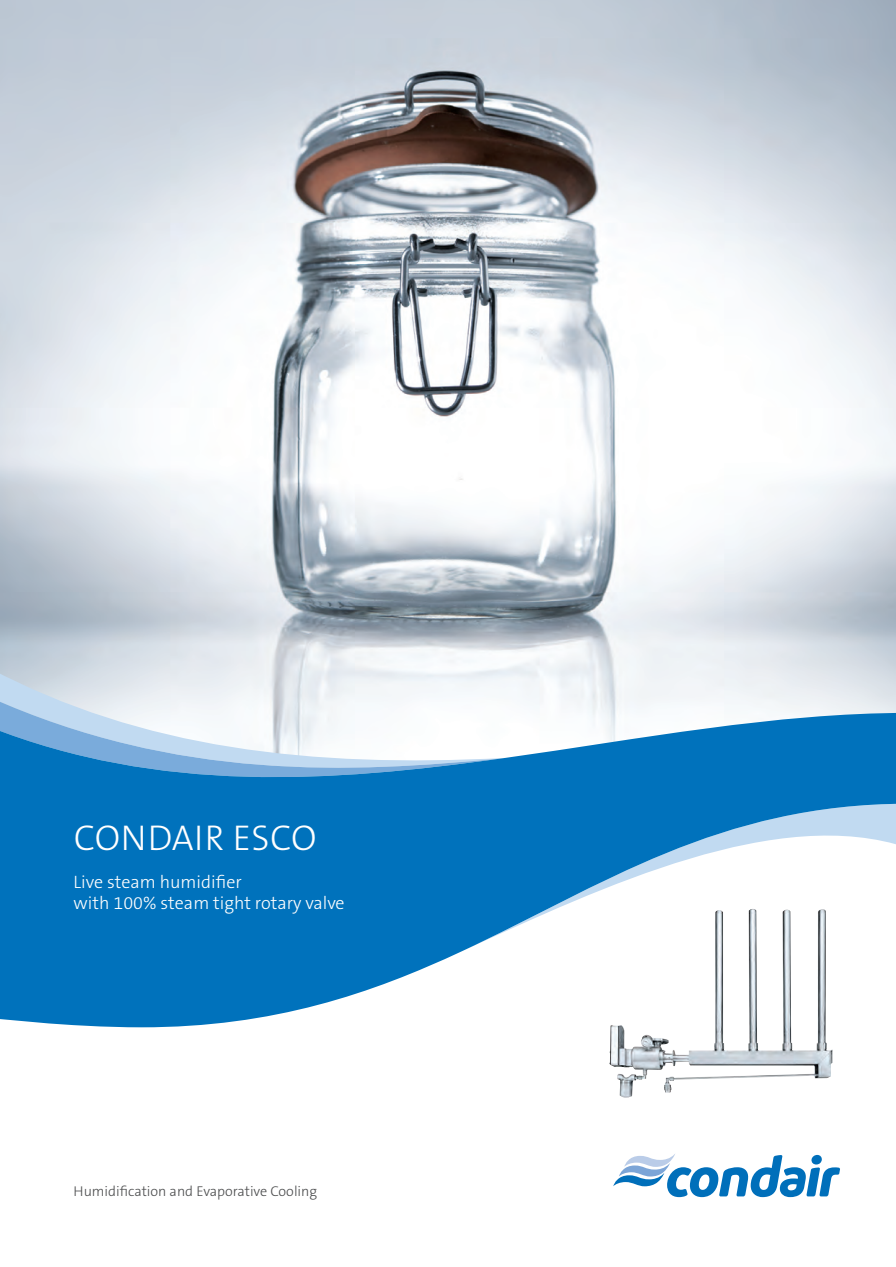
<style>
.page{position:relative;width:896px;height:1267px;background:#fff}
.page>*{position:absolute;margin:0;border:0;box-sizing:border-box;transform-origin:0 0}
.t1{font:300 36px "The Sans B W3";letter-spacing:.015em;color:#fff}
.t2{font:300 18px/21.3px "The Sans B W3";color:#fff}
.t3{font:300 14.25px "The Sans B W3";color:#4b4c4d}
</style>
<div class="page">
<img style="left:0;top:0;width:895px;height:713px">
<svg style="left:0;top:668px;width:505px;height:45px;fill:#e8edf2"></svg>
<svg style="left:0;top:697px;width:502px;height:16px;fill:#f2f5f8"></svg>
<svg style="left:0;top:713px;width:895px;height:314px;fill:#0072bc"></svg>
<div style="left:595px;top:903px;width:244px;height:227px;background:#fff"></div>
<img style="left:609px;top:909px;width:223px;height:183px">
<svg style="left:613px;top:1154px;width:226px;height:43px"></svg>
<h1 class="t1" style="left:74px;top:824px;width:244px">CONDAIR ESCO</h1>
<p class="t2" style="left:74px;top:872px;width:272px">Live steam humidifier<br>with 100% steam tight rotary valve</p>
<p class="t3" style="left:74px;top:1185px;width:245px">Humidification and Evaporative Cooling</p>
</div>
